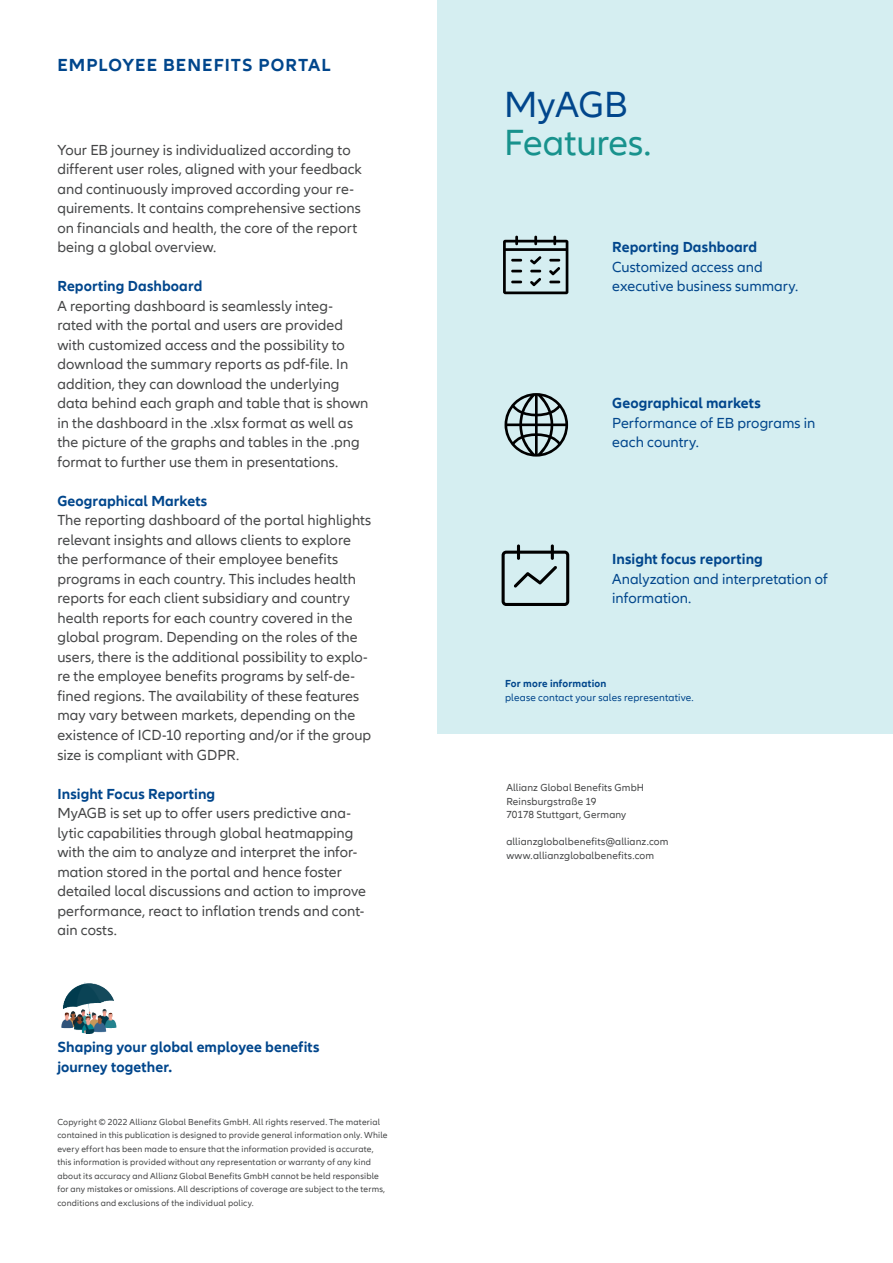
<style>
.page{position:relative;width:893px;height:1263px;background:#fff}
.page>*{position:absolute;margin:0;border:0;box-sizing:border-box;transform-origin:0 0}
.t1{font:37.5px "Allianz Neo";color:#18928d}
.t2{font:37.5px "Allianz Neo";color:#01468c}
.t3{font:700 18px "Allianz Neo";letter-spacing:.06em;color:#01468c}
.Copy_10_13pt{font:15px/19.5px "Allianz Neo";letter-spacing:.005em;color:#454647}
.Copy_10_13pt-2{font:700 15px "Allianz Neo";letter-spacing:.005em;color:#01468c}
.Copy_10_13pt-3{font:15px/19.5px "Allianz Neo";letter-spacing:.005em;color:#01468c}
.Caption___Footer_7_9{font:10.5px "Allianz Neo";letter-spacing:.015em;color:#454647}
.Caption___Footer_7_9-2{font:10.5px "Allianz Neo";letter-spacing:.015em;color:#01468c}
.Caption___Footer_7_9-3{font:700 10.5px "Allianz Neo";letter-spacing:.015em;color:#01468c}
.Caption___Footer_7_9-4{font:9px/13.5px "Allianz Neo";letter-spacing:.02em;color:#454647}
.s1{font-weight:700}
</style>
<div class="page">
<div style="left:438px;top:0;width:455px;height:734px;background:#d5eef1"></div>
<svg style="left:504px;top:236px;width:64px;height:58px"></svg>
<svg style="left:505px;top:393px;width:63px;height:64px"></svg>
<svg style="left:502px;top:544px;width:67px;height:62px"></svg>
<img style="left:61px;top:983px;width:56px;height:51px">
<p class="t3" style="left:57px;top:55px;width:275px">EMPLOYEE BENEFITS PORTAL</p>
<p class="Copy_10_13pt" style="left:57px;top:141px;width:306px">Your EB journey is individualized according to different user roles, aligned with your feedback and continuously improved according your re&shy;quirements. It contains comprehensive sections on financials and health, the core of the report being a global overview.</p>
<p class="Copy_10_13pt-2" style="left:57px;top:278px;width:146px">Reporting Dashboard</p>
<p class="Copy_10_13pt" style="left:57px;top:297px;width:313px">A reporting dashboard is seamlessly integ&shy;rated with the portal and users are provided with customized access and the possibility to download the summary reports as pdf-file. In addition, they can download the underlying data behind each graph and table that is shown in the dashboard in the .xlsx format as well as the picture of the graphs and tables in the .png format to further use them in presentations.</p>
<p class="Copy_10_13pt-2" style="left:57px;top:492px;width:151px">Geographical Markets</p>
<p class="Copy_10_13pt" style="left:57px;top:511px;width:315px">The reporting dashboard of the portal highlights relevant insights and allows clients to explore the performance of their employee benefits programs in each country. This includes health reports for each client subsidiary and country health reports for each country covered in the global program. Depending on the roles of the users, there is the additional possibility to explo&shy;re the employee benefits programs by self-de&shy;fined regions. The availability of these features may vary between markets, depending on the existence of ICD-10 reporting and/or if the group size is compliant with GDPR.</p>
<p class="Copy_10_13pt-2" style="left:57px;top:785px;width:159px">Insight Focus Reporting</p>
<p class="Copy_10_13pt" style="left:57px;top:804px;width:310px">MyAGB is set up to offer users predictive ana&shy;lytic capabilities through global heatmapping with the aim to analyze and interpret the infor&shy;mation stored in the portal and hence foster detailed local discussions and action to improve performance, react to inflation trends and cont&shy;ain costs.</p>
<p class="Copy_10_13pt-2" style="left:57px;top:1038px;width:264px">Shaping your global employee benefits</p>
<p class="Copy_10_13pt-2" style="left:57px;top:1058px;width:116px">journey together.</p>
<p class="Caption___Footer_7_9-4" style="left:57px;top:1115px;width:332px">Copyright © 2022 Allianz Global Benefits GmbH. All rights reserved. The material contained in this publication is designed to provide general information only. While every effort has been made to ensure that the information provided is accurate, this information is provided without any representation or warranty of any kind about its accuracy and Allianz Global Benefits GmbH cannot be held responsible for any mistakes or omissions. All descriptions of coverage are subject to the terms, conditions and exclusions of the individual policy.</p>
<p class="t2" style="left:504px;top:83px;width:125px">MyAGB</p>
<p class="t1" style="left:504px;top:121px;width:149px">Features.</p>
<p class="Copy_10_13pt-3" style="left:612px;top:238px;width:152px"><span class="s1">Reporting Dashboard<br></span>Customized access and</p>
<p class="Copy_10_13pt-3" style="left:612px;top:277px;width:188px">executive business summary.</p>
<p class="Copy_10_13pt-2" style="left:612px;top:395px;width:150px">Geographical markets</p>
<p class="Copy_10_13pt-3" style="left:612px;top:414px;width:205px">Performance of EB programs in each country.</p>
<p class="Copy_10_13pt-2" style="left:612px;top:551px;width:152px">Insight focus reporting</p>
<p class="Copy_10_13pt-3" style="left:612px;top:570px;width:217px">Analyzation and interpretation of information.</p>
<p class="Caption___Footer_7_9-3" style="left:505px;top:678px;width:103px">For more information</p>
<p class="Caption___Footer_7_9-2" style="left:505px;top:691px;width:190px">please contact your sales representative.</p>
<p class="Caption___Footer_7_9" style="left:506px;top:782px;width:139px">Allianz Global Benefits GmbH</p>
<p class="Caption___Footer_7_9" style="left:506px;top:795px;width:92px">Reinsburgstraße 19</p>
<p class="Caption___Footer_7_9" style="left:506px;top:809px;width:121px">70178 Stuttgart, Germany</p>
<p class="Caption___Footer_7_9" style="left:506px;top:836px;width:164px">allianzglobalbenefits@allianz.com</p>
<p class="Caption___Footer_7_9" style="left:506px;top:849px;width:149px">www.allianzglobalbenefits.com</p>
</div>
